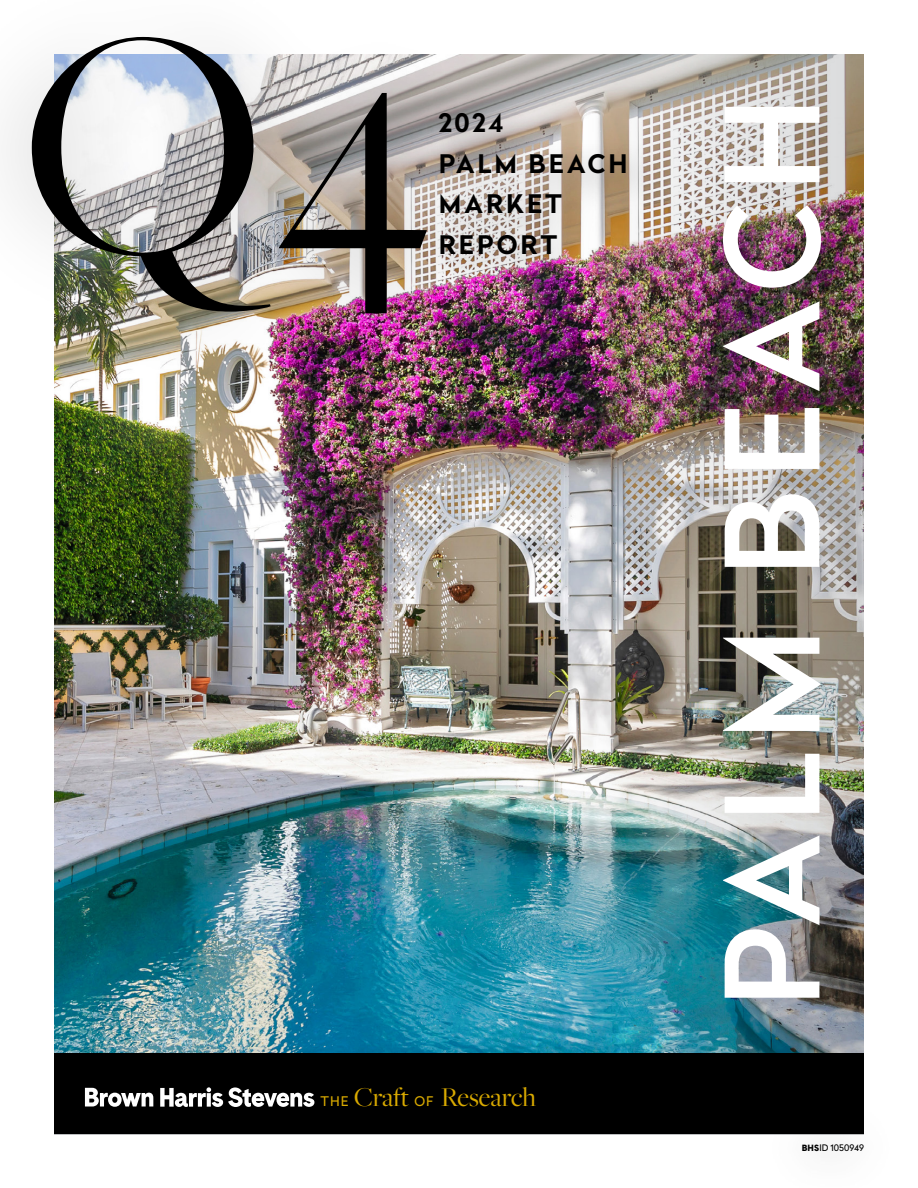
<style>
.page{position:relative;width:918px;height:1188px;background:#fff}
.page>*{position:absolute;margin:0;border:0;box-sizing:border-box;transform-origin:0 0}
.t1{font:335.4px "Freight Big Pro";color:#000}
.t2{font:500 129px "Radikal";letter-spacing:.09em;color:#fff}
.t3{font:28.2px "Freight Big Pro";letter-spacing:-.01em;color:#d8a900}
.t4{font:700 25.5px/40.5px "Radikal";letter-spacing:.12em;color:#000}
.t5{font:9px "Radikal";color:#000}
.s1{font-family:"Radikal";font-size:13.2px}
.s2{font-family:"Cadiz";font-weight:900}
</style>
<div class="page">
<img style="left:54px;top:294px;width:526px;height:746px">
<svg style="left:502px;top:54px;width:78px;height:40px;background:#afacaa"></svg>
<img style="left:580px;top:54px;width:284px;height:986px">
<img style="left:54px;top:1040px;width:810px;height:95px">
<div style="left:0;top:0;width:502px;height:395px;background:#000;opacity:.29"></div>
<div style="left:422px;top:94px;width:244px;height:200px;background:#000;opacity:.4"></div>
<div style="left:764px;top:1100px;width:136px;height:88px;background:#fdfdfd"></div>
<div style="left:54px;top:1053px;width:810px;height:81px;background:#000"></div>
<svg style="left:85px;top:1088px;width:68px;height:19px"></svg>
<svg style="left:160px;top:1087px;width:154px;height:20px"></svg>
<h1 class="t1" style="left:23px;top:-73px;width:410px">Q4</h1>
<p class="t4" style="left:438px;top:102px;width:191px">2024<br>PALM BEACH<br>MARKET<br>REPORT</p>
<p class="t3" style="left:321px;top:1078px;width:217px"><span class="s1">THE</span> Craft <span class="s1">OF</span> Research</p>
<h2 class="t2" style="left:679px;top:1008px;width:913px;rotate:-90deg">PALM BEACH</h2>
<p class="t5" style="left:802px;top:1141px;width:64px"><span class="s2">BHS</span>ID 1050949</p>
</div>
